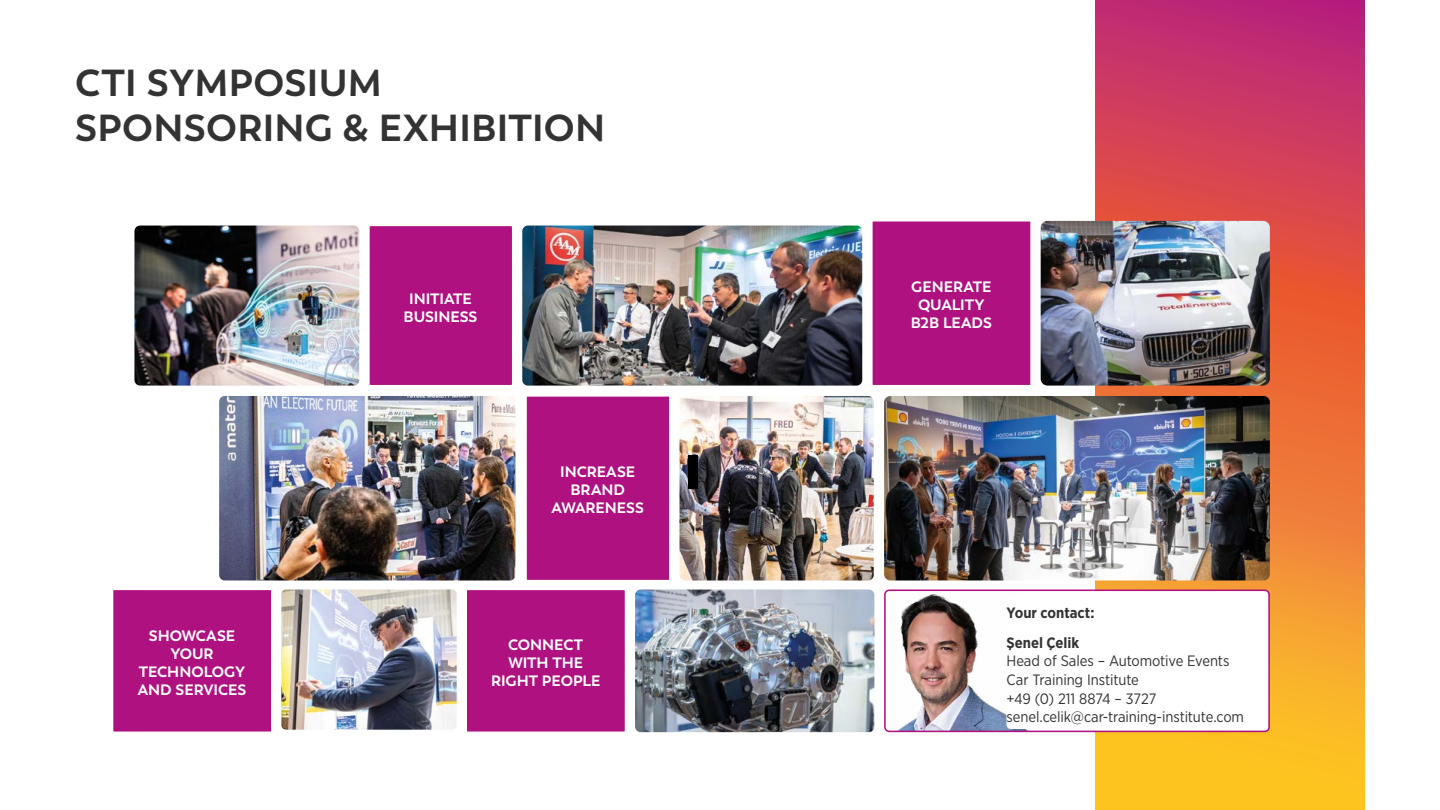
<style>
.page{position:relative;width:1440px;height:810px;background:#fff}
.page>*{position:absolute;margin:0;border:0;box-sizing:border-box;transform-origin:0 0}
.t1{font:700 37.5px/45px "Trenda";letter-spacing:.005em;color:#333}
.t2{font:700 15px/18px "Trenda";letter-spacing:-.005em;color:#fff;text-align:center}
.t3{font:15px/18.6px "Gotham Narrow";letter-spacing:-.01em;color:#333}
.t4{font:700 15px/29.5px "Gotham Narrow";color:#333}
</style>
<div class="page">
<svg style="left:1096px;top:0;width:269px;height:810px;background:#e16a46"></svg>
<img style="left:900px;top:594px;width:108px;height:135px">
<div style="left:884px;top:590px;width:386px;height:142px;border:2px solid #af1280;border-radius:4px"></div>
<div style="left:1006px;top:595px;width:258px;height:134px;background:#fff;border-radius:4px"></div>
<img style="left:522px;top:226px;width:340px;height:160px">
<img style="left:134px;top:226px;width:225px;height:160px">
<img style="left:219px;top:396px;width:297px;height:185px">
<img style="left:680px;top:396px;width:194px;height:185px">
<img style="left:635px;top:590px;width:239px;height:142px">
<img style="left:884px;top:396px;width:386px;height:185px">
<img style="left:281px;top:590px;width:176px;height:140px">
<img style="left:1041px;top:221px;width:229px;height:165px">
<div style="left:873px;top:222px;width:157px;height:163px;background:#af1280"></div>
<div style="left:527px;top:397px;width:142px;height:183px;background:#af1280"></div>
<div style="left:467px;top:590px;width:158px;height:142px;background:#af1280"></div>
<div style="left:113px;top:590px;width:158px;height:142px;background:#af1280"></div>
<div style="left:370px;top:226px;width:142px;height:159px;background:#af1280"></div>
<div style="left:689px;top:455px;width:9px;height:34px;background:#000"></div>
<h1 class="t1" style="left:75px;top:61px;width:532px">CTI SYMPOSIUM<br>SPONSORING &amp; EXHIBITION</h1>
<p class="t2" style="left:138px;top:627px;width:110px">SHOWCASE<br>YOUR<br>TECHNOLOGY<br>AND SERVICES</p>
<p class="t2" style="left:404px;top:290px;width:75px">INITIATE<br>BUSINESS</p>
<p class="t2" style="left:551px;top:463px;width:94px">INCREASE<br>BRAND<br>AWARENESS</p>
<p class="t2" style="left:491px;top:636px;width:111px">CONNECT<br>WITH THE<br>RIGHT PEOPLE</p>
<p class="t2" style="left:911px;top:278px;width:83px">GENERATE<br>QUALITY<br>B2B LEADS</p>
<p class="t4" style="left:1006px;top:598px;width:90px">Your contact:<br>Şenel Çelik</p>
<p class="t3" style="left:1006px;top:651px;width:239px">Head of Sales – Automotive Events<br>Car Training Institute<br>+49 (0) 211 8874 – 3727 senel.celik@car-training-institute.com</p>
</div>
